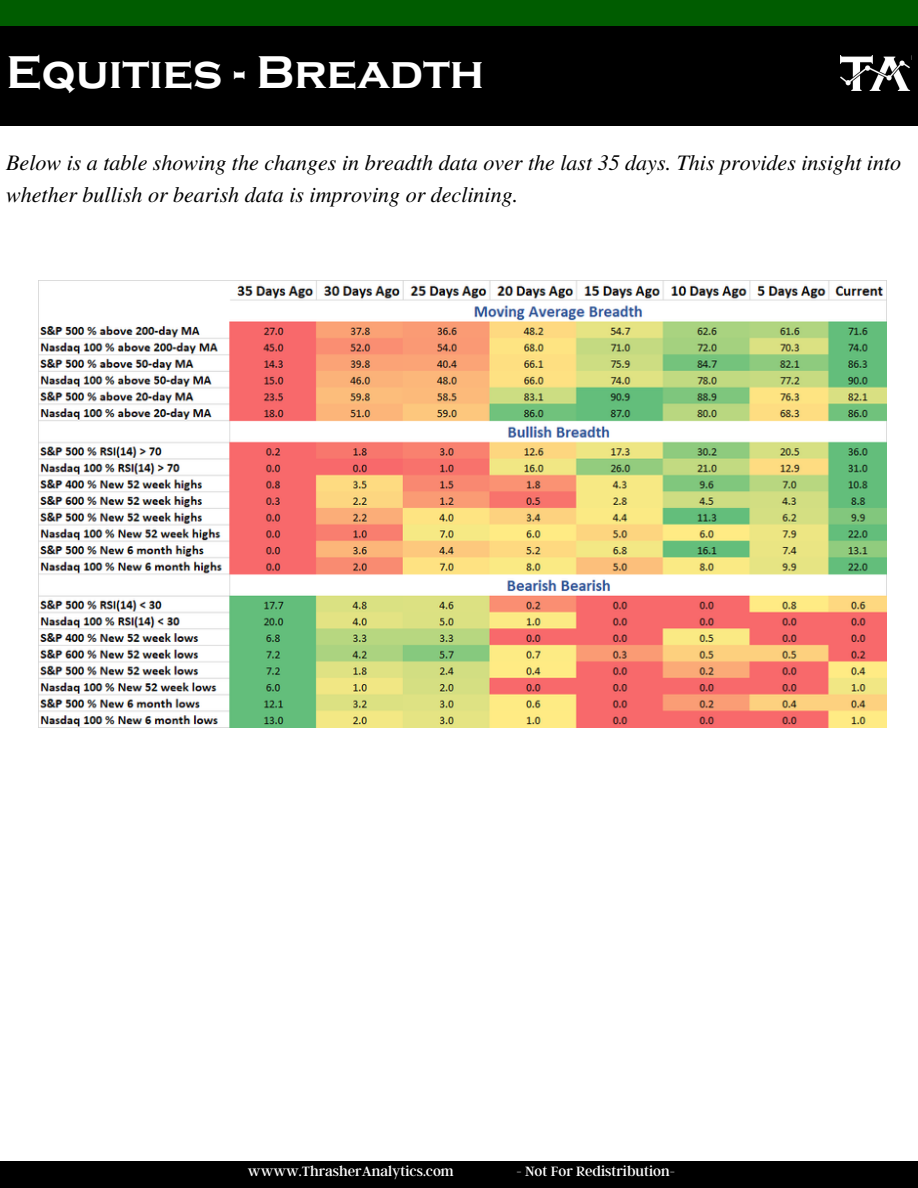
<style>
.page{position:relative;width:918px;height:1188px;background:#fff}
.page>*{position:absolute;margin:0;border:0;box-sizing:border-box;transform-origin:0 0}
.t1{font:700 47.25px "Copperplate Gothic";color:#fff}
.t2{font:italic 22.05px/31.5px "Te X Gyre Termes";color:#000}
.t3{font:15px "Argent CF";color:#fff}
</style>
<div class="page">
<div style="left:0;top:0;width:918px;height:27px;background:#005c00"></div>
<div style="left:0;top:1162px;width:918px;height:26px;background:#000"></div>
<div style="left:0;top:26px;width:918px;height:100px;background:#000"></div>
<img style="left:840px;top:56px;width:71px;height:35px">
<img style="left:39px;top:281px;width:848px;height:446px">
<p class="t1" style="left:6px;top:46px;width:480px">Equities - Breadth</p>
<p class="t2" style="left:6px;top:146px;width:897px">Below is a table showing the changes in breadth data over the last 35 days. This provides insight into whether bullish or bearish data is improving or declining.</p>
<p class="t3" style="left:248px;top:1161px;width:207px">wwww.ThrasherAnalytics.com</p>
<p class="t3" style="left:516px;top:1161px;width:160px">- Not For Redistribution-</p>
</div>
